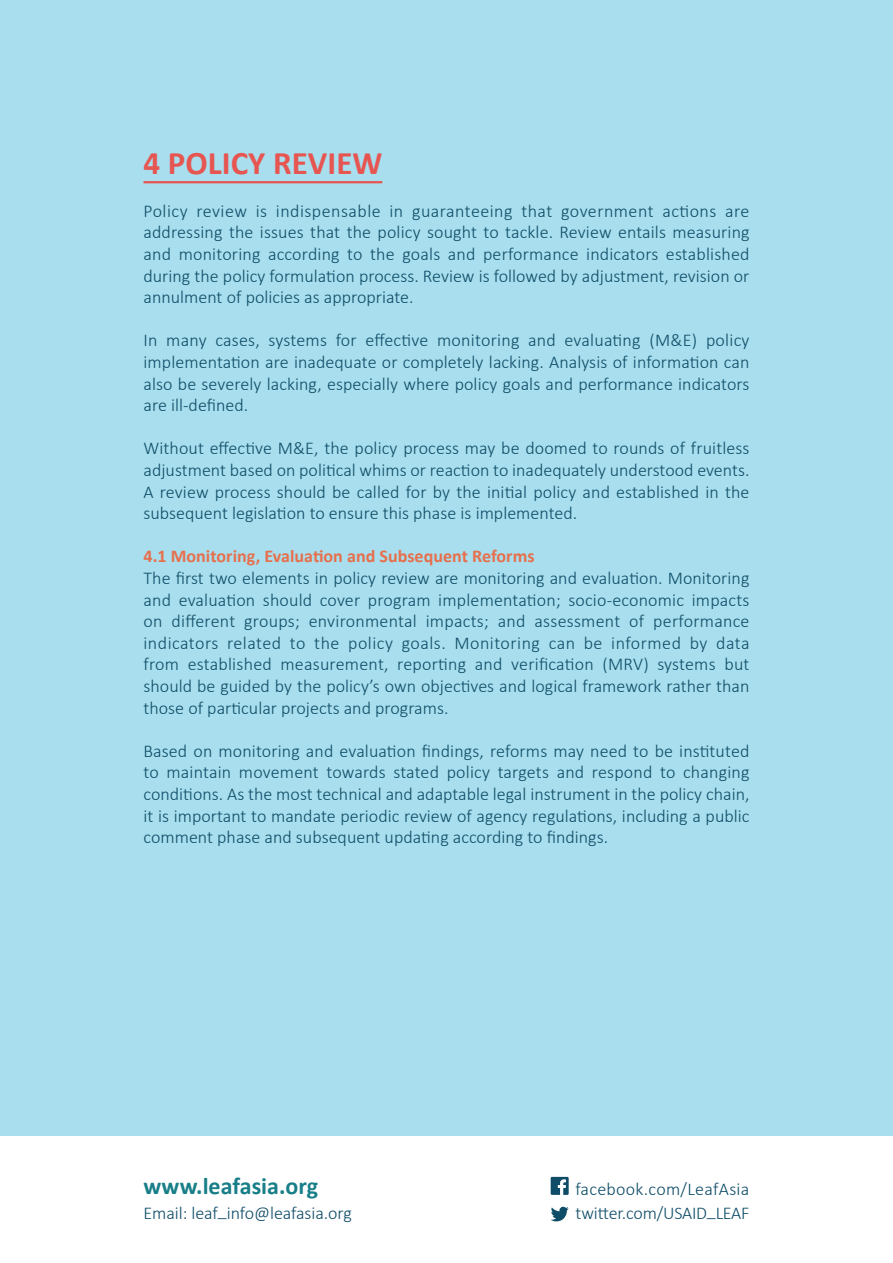
<style>
.page{position:relative;width:893px;height:1263px;background:#fff}
.page>*{position:absolute;margin:0;border:0;box-sizing:border-box;transform-origin:0 0}
.t1{font:700 33px "Calibri";color:#e75551}
.t2{font:700 24px "Calibri";color:#187e88}
.t3{font:300 18px/21.6px "Calibri";color:#0e4c67;text-align:justify}
.t4{font:700 18px "Calibri";color:#e76f4c}
</style>
<div class="page">
<div style="left:0;top:0;width:893px;height:1135px;background:#a8deed"></div>
<hr style="left:144px;top:181px;width:238px;height:2px;background:#e75551">
<svg style="left:551px;top:1177px;width:18px;height:18px"></svg>
<svg style="left:551px;top:1207px;width:18px;height:14px"></svg>
<h1 class="t1" style="left:144px;top:139px;width:240px">4 POLICY REVIEW</h1>
<p class="t3" style="left:144px;top:200px;width:608px">Policy review is indispensable in guaranteeing that government actions are addressing the issues that the policy sought to tackle. Review entails measuring and monitoring according to the goals and performance indicators established during the policy formulation process. Review is followed by adjustment, revision or annulment of policies as appropriate.</p>
<p class="t3" style="left:144px;top:329px;width:607px">In many cases, systems for effective monitoring and evaluating (M&amp;E) policy implementation are inadequate or completely lacking. Analysis of information can also be severely lacking, especially where policy goals and performance indicators are ill-defined.</p>
<p class="t3" style="left:144px;top:437px;width:607px">Without effective M&amp;E, the policy process may be doomed to rounds of fruitless adjustment based on political whims or reaction to inadequately understood events.<br>A review process should be called for by the initial policy and established in the subsequent legislation to ensure this phase is implemented.</p>
<p class="t4" style="left:144px;top:544px;width:393px">4.1 Monitoring, Evaluation and Subsequent Reforms</p>
<p class="t3" style="left:144px;top:567px;width:607px">The first two elements in policy review are monitoring and evaluation. Monitoring and evaluation should cover program implementation; socio-economic impacts on different groups; environmental impacts; and assessment of performance indicators related to the policy goals. Monitoring can be informed by data from established measurement, reporting and verification (MRV) systems but should be guided by the policy’s own objectives and logical framework rather than those of particular projects and programs.</p>
<p class="t3" style="left:144px;top:740px;width:607px">Based on monitoring and evaluation findings, reforms may need to be instituted to maintain movement towards stated policy targets and respond to changing conditions. As the most technical and adaptable legal instrument in the policy chain, it is important to mandate periodic review of agency regulations, including a public comment phase and subsequent updating according to findings.</p>
<h2 class="t2" style="left:144px;top:1169px;width:176px">www.leafasia.org</h2>
<p class="t3" style="left:144px;top:1201px;width:210px">Email: leaf_info@leafasia.org</p>
<p class="t3" style="left:576px;top:1201px;width:175px">twitter.com/USAID_LEAF</p>
<p class="t3" style="left:575px;top:1178px;width:176px">facebook.com/LeafAsia</p>
</div>
